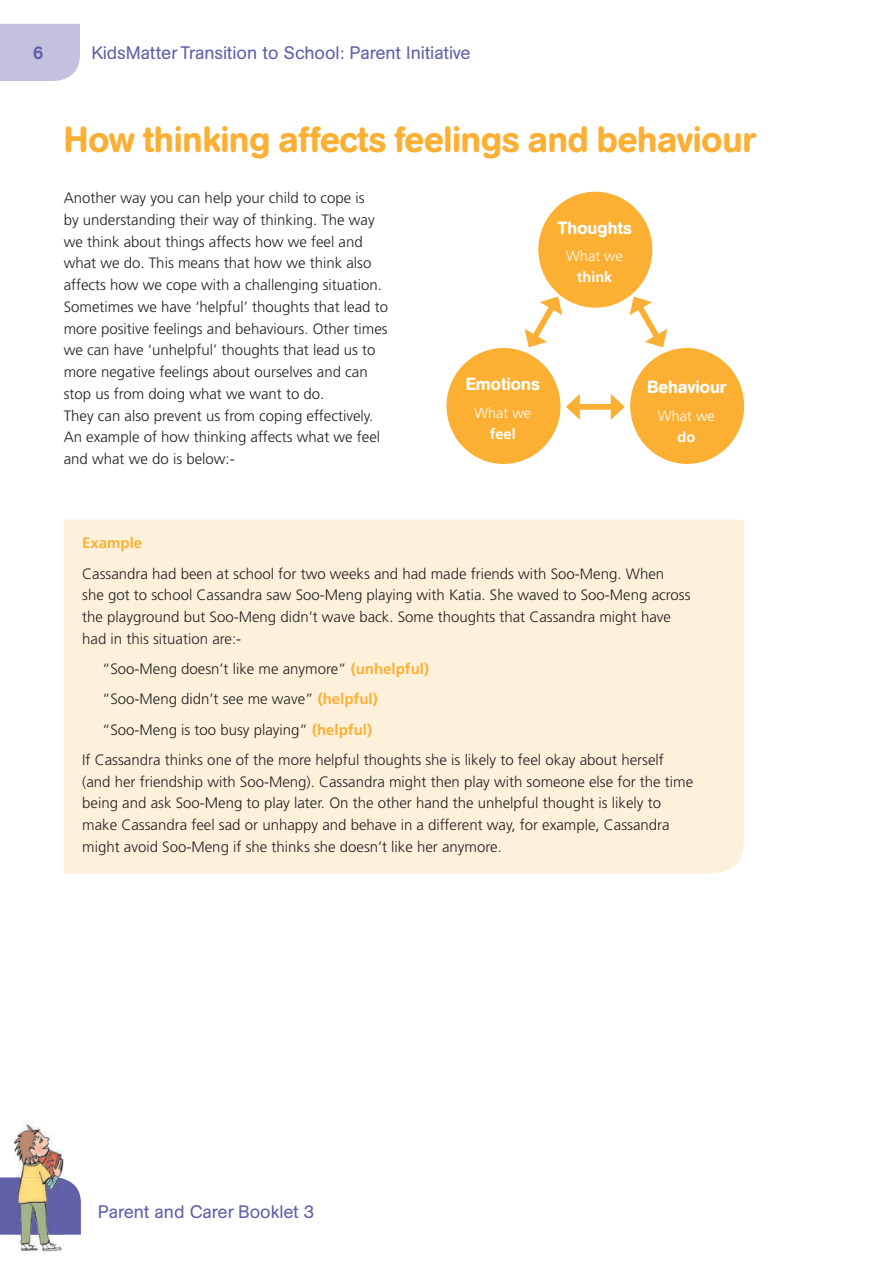
<style>
.page{position:relative;width:893px;height:1263px;background:#fff}
.page>*{position:absolute;margin:0;border:0;box-sizing:border-box;transform-origin:0 0}
.t1{font:500 36px "AG Book Rounded BQ";letter-spacing:-.005em;color:#fbb033}
.t2{font:18px "AG Book Rounded BQ";color:#6060a9}
.t3{font:500 18px "AG Book Rounded BQ";color:#6060a9}
.t4{font:500 17.55px "AG Book Rounded BQ";color:#fff}
.t5{font:300 15px/21.8px "Frutiger";color:#231f20}
.t6{font:700 15px "Frutiger";color:#fbb033}
.t7{font:300 14.55px "Frutiger";color:#fff}
.t8{font:700 14.55px "Frutiger";color:#fff}
.s1{font-weight:700;color:#fbb033}
</style>
<div class="page">
<div style="left:0;top:24px;width:80px;height:57px;background:#c4c1df"></div>
<svg style="left:0;top:1177px;width:81px;height:57px;background:#6d6db0"></svg>
<div style="left:538px;top:192px;width:114px;height:116px;background:#fbb033;border-radius:50%"></div>
<div style="left:630px;top:348px;width:114px;height:116px;background:#fbb033;border-radius:50%"></div>
<div style="left:446px;top:348px;width:114px;height:116px;background:#fbb033;border-radius:50%"></div>
<div style="left:575px;top:404px;width:41px;height:6px;background:#fbb033"></div>
<svg style="left:566px;top:394px;width:14px;height:26px"></svg>
<svg style="left:611px;top:394px;width:14px;height:26px"></svg>
<svg style="left:524px;top:296px;width:38px;height:52px"></svg>
<svg style="left:629px;top:296px;width:38px;height:52px"></svg>
<div style="left:64px;top:520px;width:680px;height:354px;background:#fef1dc"></div>
<img style="left:14px;top:1122px;width:50px;height:130px">
<img style="left:14px;top:1177px;width:50px;height:57px">
<p class="t3" style="left:33px;top:42px;width:12px">6</p>
<p class="t2" style="left:91px;top:43px;width:381px">KidsMatter Transition to School: Parent Initiative</p>
<h1 class="t1" style="left:64px;top:119px;width:694px">How thinking affects feelings and behaviour</h1>
<p class="t5" style="left:64px;top:187px;width:326px">Another way you can help your child to cope is<br>by understanding their way of thinking. The way we think about things affects how we feel and what we do. This means that how we think also affects how we cope with a challenging situation.<br>Sometimes we have ‘helpful’ thoughts that lead to more positive feelings and behaviours. Other times we can have ‘unhelpful’ thoughts that lead us to more negative feelings about ourselves and can stop us from doing what we want to do.<br>They can also prevent us from coping effectively.<br>An example of how thinking affects what we feel and what we do is below:-</p>
<p class="t4" style="left:557px;top:217px;width:76px">Thoughts</p>
<p class="t7" style="left:566px;top:248px;width:58px">What we</p>
<p class="t8" style="left:577px;top:269px;width:37px">think</p>
<p class="t4" style="left:466px;top:374px;width:76px">Emotions</p>
<p class="t7" style="left:474px;top:404px;width:58px">What we</p>
<p class="t8" style="left:490px;top:425px;width:28px">feel</p>
<p class="t4" style="left:647px;top:377px;width:81px">Behaviour</p>
<p class="t7" style="left:658px;top:407px;width:58px">What we</p>
<p class="t8" style="left:677px;top:428px;width:19px">do</p>
<p class="t6" style="left:82px;top:534px;width:62px">Example</p>
<p class="t5" style="left:82px;top:562px;width:610px">Cassandra had been at school for two weeks and had made friends with Soo-Meng. When<br>she got to school Cassandra saw Soo-Meng playing with Katia. She waved to Soo-Meng across the playground but Soo-Meng didn’t wave back. Some thoughts that Cassandra might have had in this situation are:-</p>
<p class="t5" style="left:102px;top:658px;width:329px">“Soo-Meng doesn’t like me anymore” <span class="s1">(unhelpful)</span></p>
<p class="t5" style="left:102px;top:688px;width:277px">“Soo-Meng didn’t see me wave” <span class="s1">(helpful)</span></p>
<p class="t5" style="left:102px;top:718px;width:272px">“Soo-Meng is too busy playing” <span class="s1">(helpful)</span></p>
<p class="t5" style="left:82px;top:749px;width:583px">If Cassandra thinks one of the more helpful thoughts she is likely to feel okay about herself</p>
<p class="t5" style="left:82px;top:770px;width:612px">(and her friendship with Soo-Meng). Cassandra might then play with someone else for the time being and ask Soo-Meng to play later. On the other hand the unhelpful thought is likely to make Cassandra feel sad or unhappy and behave in a different way, for example, Cassandra might avoid Soo-Meng if she thinks she doesn’t like her anymore.</p>
<p class="t2" style="left:98px;top:1201px;width:218px">Parent and Carer Booklet 3</p>
</div>
